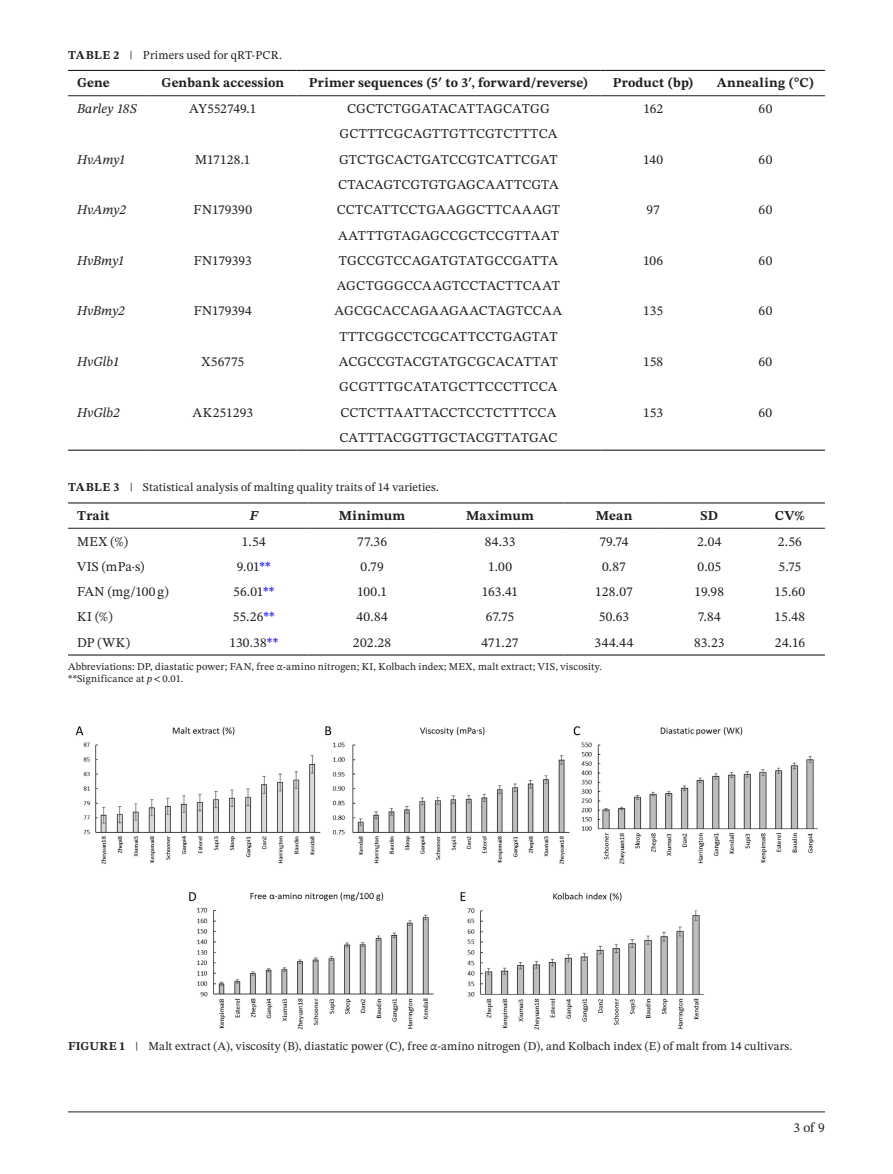
<style>
.page{position:relative;width:893px;height:1174px;background:#fff}
.page>*{position:absolute;margin:0;border:0;box-sizing:border-box;transform-origin:0 0}
.t1{font:13.5px "STIX Two Text";letter-spacing:.01em;color:#231f20}
.t2{font:700 13.5px "STIX Two Text";letter-spacing:.015em;color:#231f20}
.t3{font:italic 13.5px "STIX Two Text";letter-spacing:.005em;color:#231f20}
.t4{font:13.5px "STIX Two Text";letter-spacing:-.01em;color:#231f20}
.t5{font:italic 700 13.5px "STIX Two Text";color:#231f20}
.t6{font:12px "STIX Two Text";letter-spacing:.015em;color:#231f20}
.t7{font:10.5px/12.6px "STIX Two Text";letter-spacing:.015em;color:#231f20}
.s1{font-weight:700}
.s2{color:#00f}
.s3{font-style:italic}
</style>
<div class="page">
<hr style="left:68px;top:1111px;width:757px;height:1px;background:#231f20">
<hr style="left:68px;top:70px;width:81px;height:1px;background:#231f20">
<hr style="left:149px;top:70px;width:147px;height:1px;background:#231f20">
<hr style="left:296px;top:70px;width:304px;height:1px;background:#231f20">
<hr style="left:600px;top:70px;width:106px;height:1px;background:#231f20">
<hr style="left:706px;top:70px;width:119px;height:1px;background:#231f20">
<hr style="left:68px;top:95px;width:81px;height:1px;background:#231f20">
<hr style="left:706px;top:95px;width:119px;height:1px;background:#231f20">
<hr style="left:149px;top:95px;width:147px;height:1px;background:#231f20">
<hr style="left:296px;top:95px;width:304px;height:1px;background:#231f20">
<hr style="left:600px;top:95px;width:106px;height:1px;background:#231f20">
<hr style="left:68px;top:449px;width:81px;height:2px;background:#231f20">
<hr style="left:296px;top:449px;width:304px;height:2px;background:#231f20">
<hr style="left:706px;top:449px;width:119px;height:2px;background:#231f20">
<hr style="left:149px;top:449px;width:147px;height:2px;background:#231f20">
<hr style="left:600px;top:449px;width:106px;height:2px;background:#231f20">
<hr style="left:68px;top:502px;width:131px;height:1px;background:#231f20">
<hr style="left:199px;top:502px;width:110px;height:1px;background:#231f20">
<hr style="left:309px;top:502px;width:127px;height:1px;background:#231f20">
<hr style="left:436px;top:502px;width:128px;height:1px;background:#231f20">
<hr style="left:564px;top:502px;width:100px;height:1px;background:#231f20">
<hr style="left:664px;top:502px;width:91px;height:1px;background:#231f20">
<hr style="left:755px;top:502px;width:70px;height:1px;background:#231f20">
<hr style="left:68px;top:528px;width:131px;height:1px;background:#231f20">
<hr style="left:755px;top:528px;width:70px;height:1px;background:#231f20">
<hr style="left:199px;top:528px;width:110px;height:1px;background:#231f20">
<hr style="left:309px;top:528px;width:127px;height:1px;background:#231f20">
<hr style="left:436px;top:528px;width:128px;height:1px;background:#231f20">
<hr style="left:564px;top:528px;width:100px;height:1px;background:#231f20">
<hr style="left:664px;top:528px;width:91px;height:1px;background:#231f20">
<hr style="left:68px;top:654px;width:131px;height:1px;background:#231f20">
<hr style="left:755px;top:654px;width:70px;height:1px;background:#231f20">
<hr style="left:199px;top:654px;width:110px;height:1px;background:#231f20">
<hr style="left:309px;top:654px;width:127px;height:1px;background:#231f20">
<hr style="left:436px;top:654px;width:128px;height:1px;background:#231f20">
<hr style="left:564px;top:654px;width:100px;height:1px;background:#231f20">
<hr style="left:664px;top:654px;width:91px;height:1px;background:#231f20">
<img style="left:75px;top:726px;width:743px;height:304px">
<p class="t6" style="left:68px;top:46px;width:216px"><span class="s1">TABLE 2</span> | Primers used for qRT-PCR.</p>
<p class="t2" style="left:77px;top:73px;width:34px">Gene</p>
<p class="t2" style="left:162px;top:73px;width:124px">Genbank accession</p>
<p class="t2" style="left:309px;top:73px;width:281px">Primer sequences (5′ to 3′, forward/reverse)</p>
<p class="t2" style="left:613px;top:73px;width:82px">Product (bp)</p>
<p class="t2" style="left:717px;top:73px;width:99px">Annealing (°C)</p>
<p class="t3" style="left:77px;top:99px;width:61px">Barley 18S</p>
<p class="t4" style="left:189px;top:99px;width:69px">AY552749.1</p>
<p class="t1" style="left:347px;top:99px;width:204px">CGCTCTGGATACATTAGCATGG</p>
<p class="t1" style="left:643px;top:99px;width:21px">162</p>
<p class="t1" style="left:759px;top:99px;width:15px">60</p>
<p class="t1" style="left:339px;top:124px;width:220px">GCTTTCGCAGTTGTTCGTCTTTCA</p>
<p class="t3" style="left:77px;top:149px;width:50px">HvAmy1</p>
<p class="t1" style="left:195px;top:149px;width:57px">M17128.1</p>
<p class="t1" style="left:339px;top:149px;width:220px">GTCTGCACTGATCCGTCATTCGAT</p>
<p class="t1" style="left:643px;top:149px;width:22px">140</p>
<p class="t1" style="left:759px;top:149px;width:15px">60</p>
<p class="t1" style="left:338px;top:175px;width:222px">CTACAGTCGTGTGAGCAATTCGTA</p>
<p class="t3" style="left:77px;top:200px;width:51px">HvAmy2</p>
<p class="t1" style="left:194px;top:200px;width:60px">FN179390</p>
<p class="t1" style="left:337px;top:200px;width:225px">CCTCATTCCTGAAGGCTTCAAAGT</p>
<p class="t1" style="left:646px;top:200px;width:15px">97</p>
<p class="t1" style="left:759px;top:200px;width:15px">60</p>
<p class="t1" style="left:338px;top:225px;width:222px">AATTTGTAGAGCCGCTCCGTTAAT</p>
<p class="t3" style="left:77px;top:251px;width:49px">HvBmy1</p>
<p class="t1" style="left:194px;top:251px;width:59px">FN179393</p>
<p class="t1" style="left:339px;top:251px;width:221px">TGCCGTCCAGATGTATGCCGATTA</p>
<p class="t1" style="left:643px;top:251px;width:22px">106</p>
<p class="t1" style="left:759px;top:251px;width:15px">60</p>
<p class="t1" style="left:337px;top:276px;width:225px">AGCTGGGCCAAGTCCTACTTCAAT</p>
<p class="t3" style="left:77px;top:301px;width:49px">HvBmy2</p>
<p class="t1" style="left:194px;top:301px;width:60px">FN179394</p>
<p class="t1" style="left:335px;top:301px;width:229px">AGCGCACCAGAAGAACTAGTCCAA</p>
<p class="t1" style="left:643px;top:301px;width:21px">135</p>
<p class="t1" style="left:759px;top:301px;width:15px">60</p>
<p class="t1" style="left:339px;top:326px;width:220px">TTTCGGCCTCGCATTCCTGAGTAT</p>
<p class="t3" style="left:77px;top:352px;width:44px">HvGlb1</p>
<p class="t1" style="left:202px;top:352px;width:44px">X56775</p>
<p class="t1" style="left:339px;top:352px;width:221px">ACGCCGTACGTATGCGCACATTAT</p>
<p class="t1" style="left:643px;top:352px;width:22px">158</p>
<p class="t1" style="left:759px;top:352px;width:15px">60</p>
<p class="t1" style="left:339px;top:377px;width:220px">GCGTTTGCATATGCTTCCCTTCCA</p>
<p class="t3" style="left:77px;top:402px;width:44px">HvGlb2</p>
<p class="t1" style="left:192px;top:402px;width:62px">AK251293</p>
<p class="t1" style="left:340px;top:402px;width:217px">CCTCTTAATTACCTCCTCTTTCCA</p>
<p class="t1" style="left:643px;top:402px;width:21px">153</p>
<p class="t1" style="left:759px;top:402px;width:15px">60</p>
<p class="t1" style="left:339px;top:428px;width:219px">CATTTACGGTTGCTACGTTATGAC</p>
<p class="t6" style="left:68px;top:479px;width:373px"><span class="s1">TABLE 3</span> | Statistical analysis of malting quality traits of 14 varieties.</p>
<p class="t2" style="left:77px;top:506px;width:34px">Trait</p>
<p class="t5" style="left:250px;top:506px;width:10px">F</p>
<p class="t2" style="left:339px;top:506px;width:68px">Minimum</p>
<p class="t2" style="left:466px;top:506px;width:70px">Maximum</p>
<p class="t2" style="left:596px;top:506px;width:38px">Mean</p>
<p class="t2" style="left:701px;top:506px;width:19px">SD</p>
<p class="t2" style="left:775px;top:506px;width:31px">CV%</p>
<p class="t1" style="left:77px;top:531px;width:53px">MEX (%)</p>
<p class="t1" style="left:242px;top:531px;width:25px">1.54</p>
<p class="t1" style="left:357px;top:531px;width:31px">77.36</p>
<p class="t1" style="left:485px;top:531px;width:32px">84.33</p>
<p class="t1" style="left:599px;top:531px;width:31px">79.74</p>
<p class="t1" style="left:697px;top:531px;width:26px">2.04</p>
<p class="t1" style="left:778px;top:531px;width:26px">2.56</p>
<p class="t1" style="left:77px;top:557px;width:69px">VIS (mPa·s)</p>
<p class="t1" style="left:237px;top:557px;width:35px">9.01<span class="s2">**</span></p>
<p class="t1" style="left:361px;top:557px;width:25px">0.79</p>
<p class="t1" style="left:488px;top:557px;width:25px">1.00</p>
<p class="t1" style="left:602px;top:557px;width:25px">0.87</p>
<p class="t1" style="left:697px;top:557px;width:25px">0.05</p>
<p class="t1" style="left:779px;top:557px;width:24px">5.75</p>
<p class="t1" style="left:77px;top:582px;width:93px">FAN (mg/100 g)</p>
<p class="t1" style="left:233px;top:582px;width:43px">56.01<span class="s2">**</span></p>
<p class="t1" style="left:357px;top:582px;width:32px">100.1</p>
<p class="t1" style="left:482px;top:582px;width:38px">163.41</p>
<p class="t1" style="left:595px;top:582px;width:39px">128.07</p>
<p class="t1" style="left:694px;top:582px;width:31px">19.98</p>
<p class="t1" style="left:775px;top:582px;width:32px">15.60</p>
<p class="t1" style="left:77px;top:607px;width:37px">KI (%)</p>
<p class="t1" style="left:233px;top:607px;width:43px">55.26<span class="s2">**</span></p>
<p class="t1" style="left:356px;top:607px;width:33px">40.84</p>
<p class="t1" style="left:486px;top:607px;width:30px">67.75</p>
<p class="t1" style="left:599px;top:607px;width:32px">50.63</p>
<p class="t1" style="left:698px;top:607px;width:25px">7.84</p>
<p class="t1" style="left:775px;top:607px;width:32px">15.48</p>
<p class="t1" style="left:77px;top:632px;width:54px">DP (WK)</p>
<p class="t1" style="left:229px;top:632px;width:50px">130.38<span class="s2">**</span></p>
<p class="t1" style="left:353px;top:632px;width:40px">202.28</p>
<p class="t1" style="left:481px;top:632px;width:39px">471.27</p>
<p class="t1" style="left:595px;top:632px;width:40px">344.44</p>
<p class="t1" style="left:694px;top:632px;width:32px">83.23</p>
<p class="t1" style="left:775px;top:632px;width:32px">24.16</p>
<p class="t7" style="left:68px;top:660px;width:535px">Abbreviations: DP, diastatic power; FAN, free α-amino nitrogen; KI, Kolbach index; MEX, malt extract; VIS, viscosity. **Significance at <span class="s3">p</span>&lt;0.01.</p>
<p class="t6" style="left:68px;top:1037px;width:726px"><span class="s1">FIGURE 1</span> | Malt extract (A), viscosity (B), diastatic power (C), free α-amino nitrogen (D), and Kolbach index (E) of malt from 14 cultivars.</p>
<p class="t1" style="left:793px;top:1118px;width:33px">3 of 9</p>
</div>
